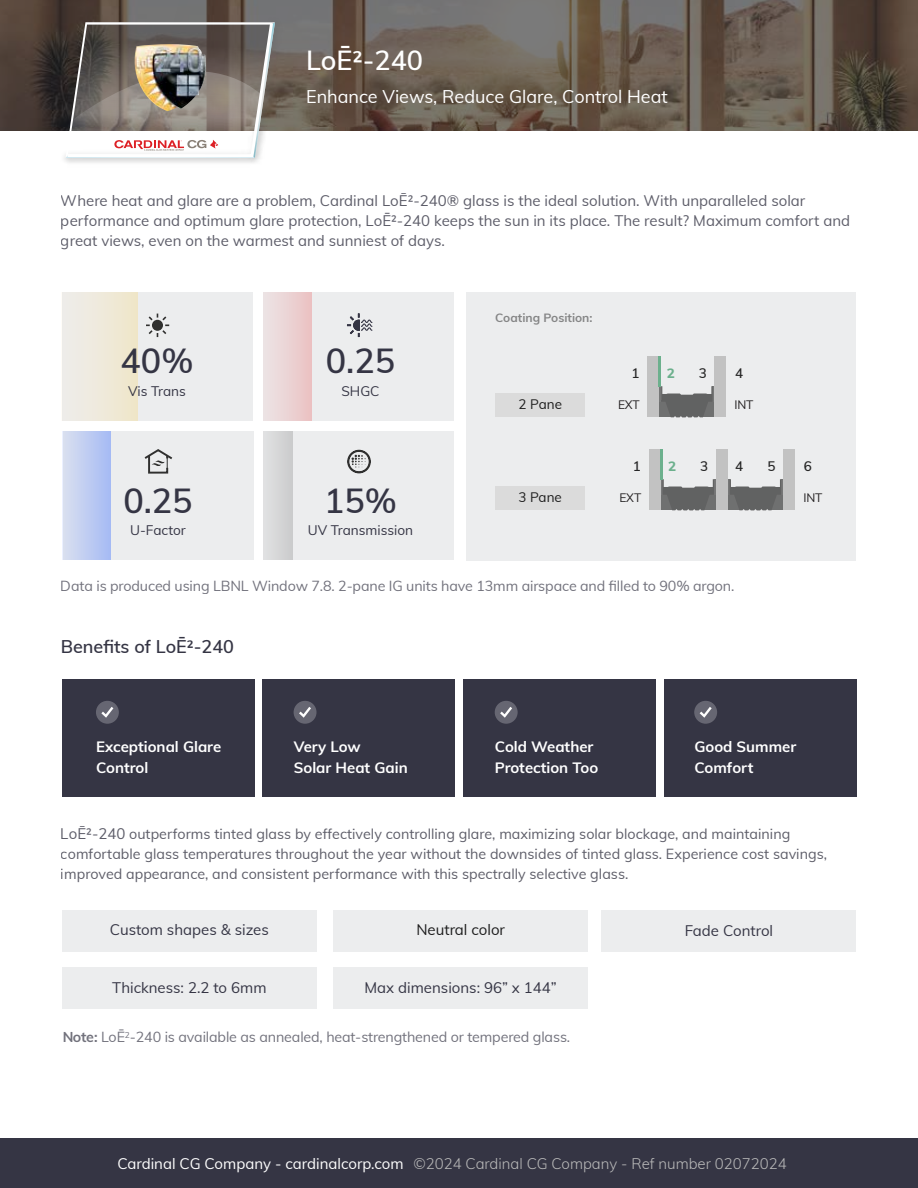
<style>
.page{position:relative;width:918px;height:1188px;background:#fff}
.page>*{position:absolute;margin:0;border:0;box-sizing:border-box;transform-origin:0 0}
.t1{font:600 34.05px "Muli";color:#353544}
.t2{font:600 27px "Muli";color:#fff}
.t3{font:18px "Muli";color:#fff}
.t4{font:600 18px "Muli";color:#353544}
.t5{font:15px/20px "Muli";color:#353544}
.t6{font:700 15px/21px "Muli";color:#fff}
.t7{font:300 15px "Muli";color:#bababa}
.t8{font:15px "Muli";color:#1d1d1d}
.t9{font:14.25px/20px "Muli";color:#353543}
.t10{font:14.25px "Muli";letter-spacing:-.01em;color:#353544}
.t11{font:13.65px "Muli";color:#353544}
.t12{font:13.5px "Muli";color:#1d1d1d}
.t13{font:600 13.5px "Muli";color:#262626}
.t14{font:800 13.5px "Muli";color:#6cb08d}
.t15{font:700 12px "Muli";color:#1d1d1d}
.t16{font:12px "Muli";letter-spacing:-.01em;color:#221f20}
.s1{font-size:15px;color:#353544}
.s2{font-weight:700}
.s3{font-weight:400;color:#fff}
</style>
<div class="page">
<div style="left:466px;top:292px;width:390px;height:268px;background:#ecedee"></div>
<div style="left:495px;top:486px;width:90px;height:23px;background:#dbdbdb"></div>
<svg style="left:660px;top:479px;width:56px;height:31px"></svg>
<div style="left:727px;top:493px;width:13px;height:17px;background:#6f7070"></div>
<hr style="left:727px;top:479px;width:3px;height:16px;background:#444">
<svg style="left:730px;top:479px;width:53px;height:31px"></svg>
<div style="left:649px;top:449px;width:11px;height:61px;background:#c2c2c2"></div>
<div style="left:716px;top:449px;width:11px;height:61px;background:#c2c2c2"></div>
<div style="left:783px;top:449px;width:12px;height:61px;background:#c2c2c2"></div>
<hr style="left:660px;top:449px;width:2px;height:30px;background:#6cb08d">
<div style="left:495px;top:393px;width:90px;height:23px;background:#dbdbdb"></div>
<svg style="left:659px;top:386px;width:56px;height:31px"></svg>
<div style="left:648px;top:356px;width:11px;height:61px;background:#c2c2c2"></div>
<div style="left:715px;top:356px;width:11px;height:61px;background:#c2c2c2"></div>
<hr style="left:659px;top:356px;width:2px;height:30px;background:#6cb08d">
<div style="left:62px;top:910px;width:255px;height:42px;background:#ecedee"></div>
<div style="left:333px;top:910px;width:255px;height:42px;background:#ecedee"></div>
<div style="left:62px;top:967px;width:255px;height:42px;background:#ecedee"></div>
<div style="left:602px;top:910px;width:254px;height:42px;background:#ecedee"></div>
<div style="left:333px;top:967px;width:255px;height:42px;background:#ecedee"></div>
<div style="left:62px;top:292px;width:190px;height:128px;background:#ecedee"></div>
<div style="left:62px;top:292px;width:76px;height:128px;background:linear-gradient(to right,#eeedec,#efe6ca)"></div>
<svg style="left:146px;top:314px;width:23px;height:23px"></svg>
<div style="left:0;top:1138px;width:918px;height:50px;background:#353544"></div>
<div style="left:264px;top:292px;width:190px;height:128px;background:#ecedee"></div>
<div style="left:264px;top:292px;width:47px;height:128px;background:linear-gradient(to right,#ece4e6,#ebc3c3)"></div>
<svg style="left:347px;top:314px;width:25px;height:23px"></svg>
<svg style="left:0;top:0;width:918px;height:131px"></svg>
<div style="left:62px;top:679px;width:193px;height:117px;background:#353544"></div>
<div style="left:96px;top:701px;width:23px;height:23px;background:#666672;border-radius:50%"></div>
<svg style="left:101px;top:707px;width:12px;height:11px"></svg>
<div style="left:263px;top:679px;width:192px;height:117px;background:#353544"></div>
<div style="left:294px;top:701px;width:23px;height:23px;background:#666672;border-radius:50%"></div>
<svg style="left:299px;top:707px;width:12px;height:11px"></svg>
<div style="left:464px;top:679px;width:192px;height:117px;background:#353544"></div>
<div style="left:664px;top:679px;width:192px;height:117px;background:#353544"></div>
<div style="left:495px;top:701px;width:23px;height:23px;background:#666672;border-radius:50%"></div>
<svg style="left:500px;top:707px;width:12px;height:11px"></svg>
<div style="left:694px;top:701px;width:23px;height:23px;background:#666672;border-radius:50%"></div>
<svg style="left:700px;top:707px;width:12px;height:11px"></svg>
<div style="left:63px;top:432px;width:190px;height:128px;background:#ecedee"></div>
<div style="left:63px;top:432px;width:47px;height:128px;background:linear-gradient(to right,#d9e0ef,#a6bbf4)"></div>
<svg style="left:144px;top:449px;width:29px;height:25px"></svg>
<div style="left:264px;top:432px;width:190px;height:128px;background:#ecedee"></div>
<div style="left:264px;top:432px;width:28px;height:128px;background:#d6d6d7"></div>
<svg style="left:347px;top:449px;width:24px;height:25px"></svg>
<img style="left:10px;top:0;width:321px;height:163px">
<svg style="left:65px;top:20px;width:210px;height:139px"></svg>
<img style="left:130px;top:44px;width:78px;height:67px">
<h2 class="t2" style="left:306px;top:40px;width:119px">LoĒ²-240</h2>
<p class="t3" style="left:306px;top:83px;width:363px">Enhance Views, Reduce Glare, Control Heat</p>
<p class="t5" style="left:61px;top:190px;width:791px">Where heat and glare are a problem, Cardinal LoĒ²-240® glass is the ideal solution. With unparalleled solar performance and optimum glare protection, LoĒ²-240 keeps the sun in its place. The result? Maximum comfort and great views, even on the warmest and sunniest of days.</p>
<h1 class="t1" style="left:121px;top:336px;width:74px">40%</h1>
<p class="t11" style="left:128px;top:381px;width:59px">Vis Trans</p>
<h1 class="t1" style="left:123px;top:476px;width:71px">0.25</h1>
<p class="t11" style="left:130px;top:520px;width:57px">U-Factor</p>
<h1 class="t1" style="left:326px;top:336px;width:71px">0.25</h1>
<p class="t11" style="left:341px;top:381px;width:40px">SHGC</p>
<h1 class="t1" style="left:324px;top:476px;width:74px">15%</h1>
<p class="t11" style="left:308px;top:520px;width:107px">UV Transmission</p>
<p class="t15" style="left:495px;top:309px;width:99px">Coating Position:</p>
<p class="t13" style="left:632px;top:363px;width:10px">1</p>
<p class="t14" style="left:667px;top:363px;width:10px">2</p>
<p class="t13" style="left:699px;top:363px;width:10px">3</p>
<p class="t13" style="left:735px;top:363px;width:10px">4</p>
<p class="t12" style="left:519px;top:394px;width:45px">2 Pane</p>
<p class="t16" style="left:618px;top:395px;width:23px">EXT</p>
<p class="t16" style="left:734px;top:395px;width:21px">INT</p>
<p class="t13" style="left:633px;top:456px;width:10px">1</p>
<p class="t14" style="left:668px;top:456px;width:10px">2</p>
<p class="t13" style="left:700px;top:456px;width:10px">3</p>
<p class="t13" style="left:735px;top:456px;width:10px">4</p>
<p class="t13" style="left:767px;top:456px;width:10px">5</p>
<p class="t13" style="left:804px;top:456px;width:10px">6</p>
<p class="t12" style="left:518px;top:487px;width:45px">3 Pane</p>
<p class="t16" style="left:619px;top:488px;width:23px">EXT</p>
<p class="t16" style="left:803px;top:488px;width:21px">INT</p>
<p class="t10" style="left:61px;top:575px;width:675px">Data is produced using LBNL Window 7.8. 2-pane IG units have 13mm airspace and filled to 90% argon.</p>
<p class="t4" style="left:61px;top:634px;width:175px">Benefits of LoĒ²-240</p>
<p class="t6" style="left:96px;top:735px;width:127px">Exceptional Glare<br>Control</p>
<p class="t6" style="left:294px;top:735px;width:115px">Very Low<br>Solar Heat Gain</p>
<p class="t6" style="left:495px;top:735px;width:105px">Cold Weather<br>Protection Too</p>
<p class="t6" style="left:694px;top:735px;width:103px">Good Summer<br>Comfort</p>
<p class="t9" style="left:61px;top:824px;width:768px"><span class="s1">LoĒ²-240</span> outperforms tinted glass by effectively controlling glare, maximizing solar blockage, and maintaining comfortable glass temperatures throughout the year without the downsides of tinted glass. Experience cost savings, improved appearance, and consistent performance with this spectrally selective glass.</p>
<p class="t5" style="left:110px;top:919px;width:160px">Custom shapes &amp; sizes</p>
<p class="t8" style="left:416px;top:919px;width:90px">Neutral color</p>
<p class="t5" style="left:112px;top:977px;width:156px">Thickness: 2.2 to 6mm</p>
<p class="t5" style="left:365px;top:977px;width:194px">Max dimensions: 96” x 144”</p>
<p class="t10" style="left:62px;top:1027px;width:510px"><span class="s2">Note:</span> LoĒ<sup>2</sup>-240 is available as annealed, heat-strengthened or tempered glass.</p>
<p class="t5" style="left:685px;top:919px;width:90px">Fade Control</p>
<p class="t7" style="left:117px;top:1152px;width:671px"><span class="s3">Cardinal CG Company - cardinalcorp.com</span> ©2024 Cardinal CG Company - Ref number 02072024</p>
</div>
